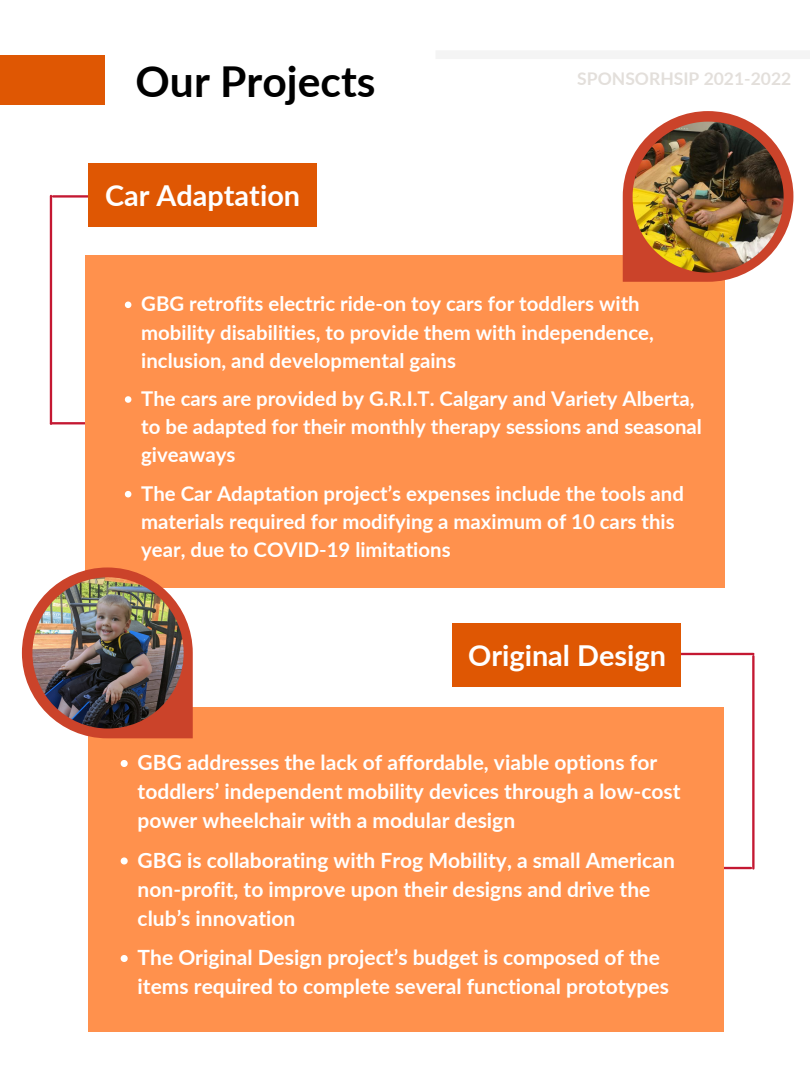
<style>
.page{position:relative;width:810px;height:1080px;background:#fff}
.page>*{position:absolute;margin:0;border:0;box-sizing:border-box;transform-origin:0 0}
.t1{font:700 42.56px "Lato";color:#000}
.t2{font:700 28.81px "Lato";color:#fff}
.t3{font:700 21px/29.1px "Lato";color:#fff}
.t4{font:700 20.38px/28.1px "Lato";color:#fff}
.t5{font:700 17.5px "Lato";color:#e3dfdb}
</style>
<div class="page">
<div style="left:0;top:55px;width:105px;height:50px;background:#df5703"></div>
<div style="left:436px;top:51px;width:374px;height:8px;background:#f4f4f4"></div>
<hr style="left:51px;top:422px;width:326px;height:2px;background:#c41832">
<hr style="left:53px;top:195px;width:263px;height:3px;background:#c41832">
<hr style="left:50px;top:196px;width:2px;height:228px;background:#c41832">
<div style="left:86px;top:255px;width:639px;height:333px;background:#ff914d"></div>
<hr style="left:339px;top:867px;width:412px;height:2px;background:#c41832">
<hr style="left:469px;top:653px;width:284px;height:2px;background:#c41832">
<hr style="left:752px;top:656px;width:3px;height:212px;background:#c41832">
<div style="left:88px;top:708px;width:636px;height:324px;background:#ff914d"></div>
<div style="left:88px;top:163px;width:229px;height:64px;background:#df5703"></div>
<div style="left:453px;top:623px;width:228px;height:64px;background:#df5703"></div>
<svg style="left:623px;top:111px;width:170px;height:171px"></svg>
<img style="left:633px;top:122px;width:151px;height:151px">
<svg style="left:22px;top:567px;width:171px;height:171px"></svg>
<img style="left:32px;top:577px;width:152px;height:152px;border-radius:50%">
<svg style="left:125px;top:302px;width:6px;height:6px"></svg>
<svg style="left:125px;top:396px;width:6px;height:7px"></svg>
<svg style="left:125px;top:491px;width:6px;height:6px"></svg>
<svg style="left:121px;top:760px;width:7px;height:7px"></svg>
<svg style="left:121px;top:857px;width:7px;height:8px"></svg>
<svg style="left:121px;top:955px;width:7px;height:7px"></svg>
<p class="t1" style="left:136px;top:55px;width:241px">Our Projects</p>
<p class="t2" style="left:105px;top:178px;width:197px">Car Adaptation</p>
<p class="t5" style="left:577px;top:67px;width:216px">SPONSORHSIP 2021-2022</p>
<p class="t4" style="left:141px;top:289px;width:514px">GBG retrofits electric ride-on toy cars for toddlers with mobility disabilities, to provide them with independence, inclusion, and developmental gains</p>
<p class="t4" style="left:141px;top:384px;width:562px">The cars are provided by G.R.I.T. Calgary and Variety Alberta, to be adapted for their monthly therapy sessions and seasonal giveaways</p>
<p class="t4" style="left:141px;top:479px;width:544px">The Car Adaptation project’s expenses include the tools and materials required for modifying a maximum of 10 cars this year, due to COVID-19 limitations</p>
<p class="t2" style="left:468px;top:638px;width:199px">Original Design</p>
<p class="t3" style="left:138px;top:748px;width:544px">GBG addresses the lack of affordable, viable options for toddlers’ independent mobility devices through a low-cost power wheelchair with a modular design</p>
<p class="t3" style="left:138px;top:845px;width:539px">GBG is collaborating with Frog Mobility, a small American non-profit, to improve upon their designs and drive the club’s innovation</p>
<p class="t3" style="left:138px;top:943px;width:533px">The Original Design project’s budget is composed of the items required to complete several functional prototypes</p>
</div>
